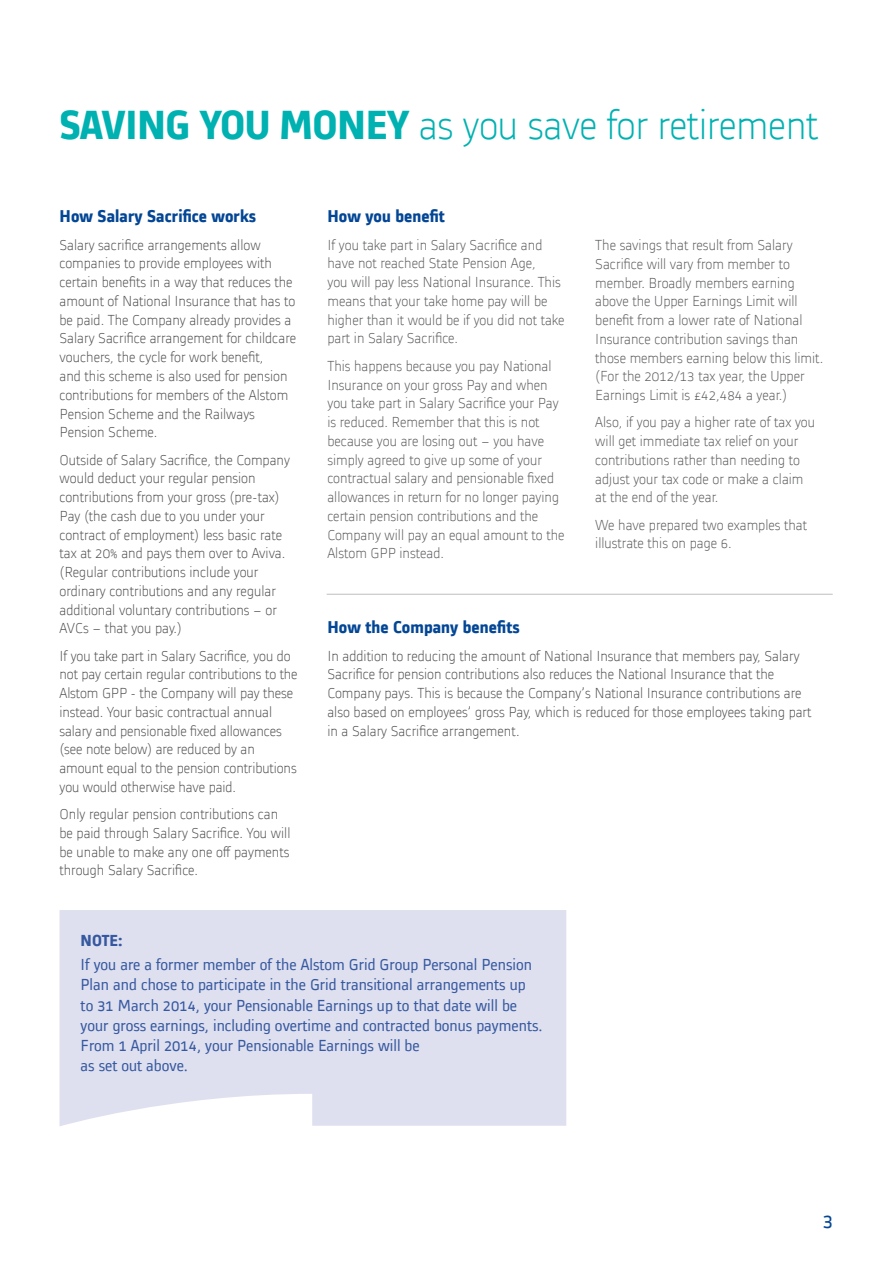
<style>
.page{position:relative;width:893px;height:1263px;background:#fff}
.page>*{position:absolute;margin:0;border:0;box-sizing:border-box;transform-origin:0 0}
.t1{font:300 42px "Alstom";letter-spacing:-.01em;color:#00b1b1}
.t2{font:21px "Alstom";color:#034695}
.t3{font:700 17.7px "Alstom";letter-spacing:.005em;color:#034695}
.t4{font:16.5px/20.2px "Alstom";color:#3658a0}
.t5{font:700 16.5px "Alstom";color:#3658a0}
.t6{font:300 15px/18.8px "Alstom";color:#4d4d4f}
.t7{font:300 15px/18.8px "Alstom";color:#58595b}
.s1{font-weight:700}
</style>
<div class="page">
<div style="left:60px;top:910px;width:506px;height:216px;background:#dee0ef"></div>
<hr style="left:327px;top:594px;width:506px;height:1px;background:#bcbec0">
<h1 class="t1" style="left:60px;top:96px;width:760px"><span class="s1">Saving you money</span> as you save for retirement</h1>
<p class="t3" style="left:60px;top:204px;width:198px">How Salary Sacrifice works</p>
<p class="t6" style="left:60px;top:234px;width:238px">Salary sacrifice arrangements allow companies to provide employees with certain benefits in a way that reduces the amount of National I nsurance that has to be paid. The Company already provides a Salary Sacrifice arrangement for childcare vouchers, the cycle for work benefit,<br>and this scheme is also used for pension contributions for members of the Alstom Pension Scheme and the Railways Pension Scheme.</p>
<p class="t6" style="left:60px;top:449px;width:232px">Outside of Salary Sacrifice, the Company would deduct your regular pension contributions from your gross (pre-tax)<br>Pay (the cash due to you under your contract of employment) less basic rate tax at 20% and pays them over to Aviva. (Regular contributions include your ordinary contributions and any regular additional voluntary contributions – or AVCs – that you pay.)</p>
<p class="t6" style="left:60px;top:645px;width:240px">If you take part in Salary Sacrifice, you do not pay certain regular contributions to the Alstom GPP - the Company will pay these instead. Your basic contractual annual salary and pensionable fixed allowances (see note below) are reduced by an amount equal to the pension contributions you would otherwise have paid.</p>
<p class="t6" style="left:60px;top:803px;width:232px">Only regular pension contributions can be paid through Salary Sacrifice. You will be unable to make any one off payments through Salary Sacrifice.</p>
<p class="t3" style="left:327px;top:204px;width:119px">How you benefit</p>
<p class="t7" style="left:327px;top:234px;width:239px">If you take part in Salary Sacrifice and have not reached State Pension Age,<br>you will pay less National Insurance. This means that your take home pay will be higher than it would be if you did not take part in Salary Sacrifice.</p>
<p class="t7" style="left:327px;top:355px;width:239px">This happens because you pay National Insurance on your gross Pay and when you take part in Salary Sacrifice your Pay is reduced. Remember that this is not because you are losing out – you have simply agreed to give up some of your contractual salary and pensionable fixed allowances in return for no longer paying certain pension contributions and the Company will pay an equal amount to the Alstom GPP instead.</p>
<p class="t7" style="left:595px;top:234px;width:230px">The savings that result from Salary Sacrifice will vary from member to member. Broadly members earning above the Upper Earnings Limit will benefit from a lower rate of National<br>I nsurance contribution savings than those members earning below this limit. (For the 2012/13 tax year, the Upper Earnings Limit is £42,484 a year.)</p>
<p class="t7" style="left:595px;top:412px;width:221px">Also, if you pay a higher rate of tax you will get immediate tax relief on your contributions rather than needing to adjust your tax code or make a claim at the end of the year.</p>
<p class="t7" style="left:595px;top:514px;width:213px">We have prepared two examples that illustrate this on page 6.</p>
<p class="t3" style="left:327px;top:615px;width:194px">How the Company benefits</p>
<p class="t6" style="left:327px;top:645px;width:486px">I n addition to reducing the amount of National I nsurance that members pay, Salary Sacrifice for pension contributions also reduces the National Insurance that the Company pays. This is because the Company’s National I nsurance contributions are also based on employees’ gross Pay, which is reduced for those employees taking part in a Salary Sacrifice arrangement.</p>
<p class="t5" style="left:81px;top:929px;width:43px">NOTE:</p>
<p class="t4" style="left:81px;top:953px;width:464px">If you are a former member of the Alstom Grid Group Personal Pension Plan and chose to participate in the Grid transitional arrangements up<br>to 31 March 2014, your Pensionable Earnings up to that date will be your gross earnings, including overtime and contracted bonus payments.<br>From 1 April 2014, your Pensionable Earnings will be<br>as set out above.</p>
<h2 class="t2" style="left:823px;top:1206px;width:12px">3</h2>
</div>
